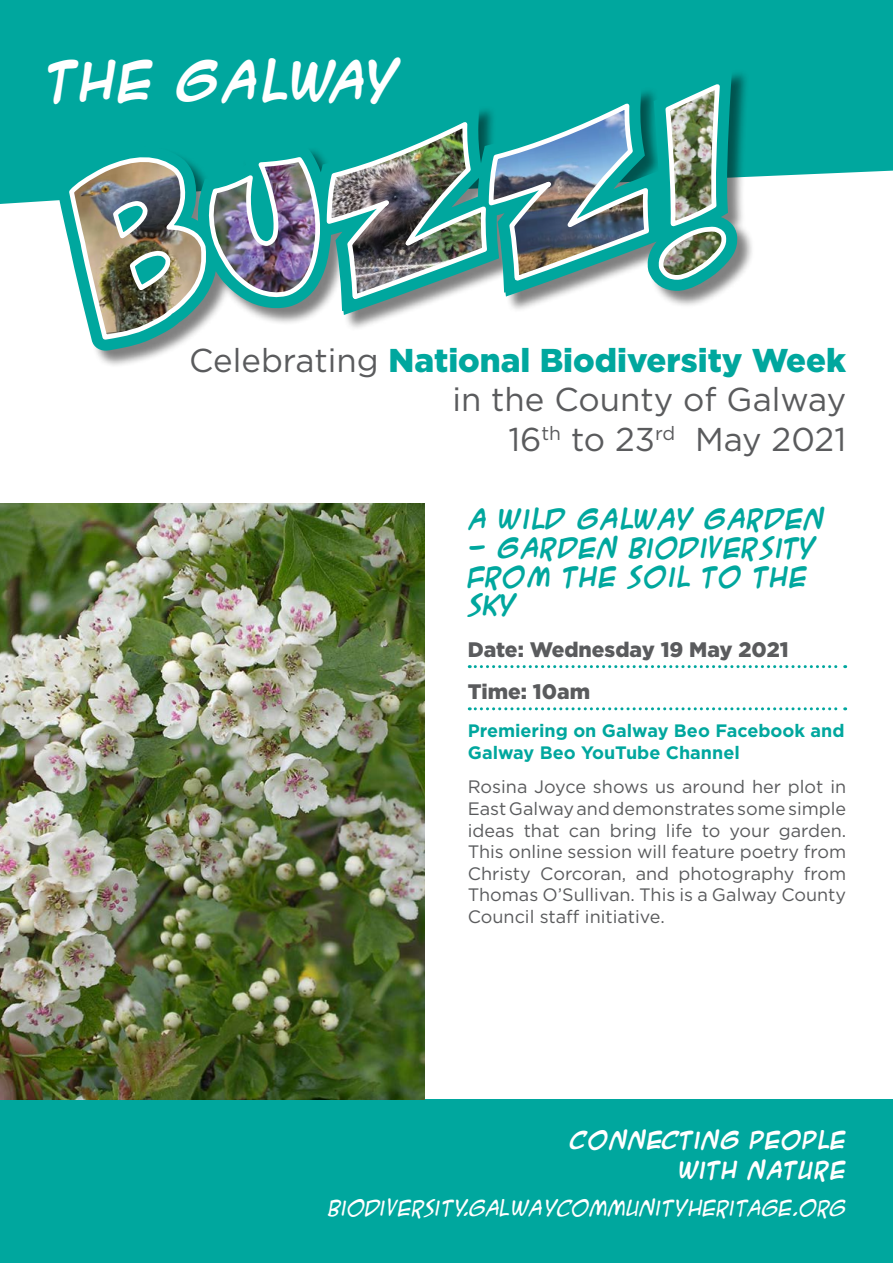
<style>
.page{position:relative;width:893px;height:1263px;background:#fff}
.page>*{position:absolute;margin:0;border:0;box-sizing:border-box;transform-origin:0 0}
.t1{font:700 47.55px "ACME Secret Agent";color:#fff}
.t2{font:33px/39.6px "Gotham";color:#5a5b5d;text-align:right}
.t3{font:700 24px/28.8px "ACME Secret Agent";color:#00a79e}
.t4{font:italic 21px "ACME Secret Agent";color:#fff}
.t5{font:900 21px/42.2px "Gotham";color:#5a5b5d}
.t6{font:700 21px/30px "ACME Secret Agent";color:#fff;text-align:right}
.t7{font:18px/21.6px "Gotham";color:#5a5b5d;text-align:justify}
.t8{font:700 18px/21.6px "Gotham";color:#00a79e}
.s1{font-weight:900;color:#00a79e}
</style>
<div class="page">
<div style="left:0;top:0;width:893px;height:204px;background:#00a79e"></div>
<div style="left:58px;top:68px;width:696px;height:300px;background:#000;opacity:.5"></div>
<svg style="left:57px;top:66px;width:681px;height:285px;fill:#00a79e"></svg>
<img style="left:66px;top:154px;width:252px;height:183px">
<img style="left:324px;top:79px;width:406px;height:224px">
<div style="left:0;top:1099px;width:893px;height:164px;background:#00a79e"></div>
<svg style="left:469px;top:665px;width:377px;height:3px"></svg>
<svg style="left:469px;top:707px;width:377px;height:3px"></svg>
<img style="left:0;top:503px;width:424px;height:596px">
<h1 class="t1" style="left:46px;top:42px;width:356px">THE GALWAY</h1>
<h2 class="t2" style="left:189px;top:339px;width:658px">Celebrating <span class="s1">National Biodiversity Week </span>in the County of Galway<br>16<sup>th</sup> to 23<sup>rd</sup> May 2021</h2>
<h3 class="t3" style="left:468px;top:504px;width:359px">A WILD GALWAY GARDEN</h3>
<h3 class="t3" style="left:468px;top:533px;width:350px">- GARDEN BIODIVERSITY<br>FROM THE SOIL TO THE<br>SKY</h3>
<p class="t5" style="left:468px;top:628px;width:322px">Date: Wednesday 19 May 2021<br>Time: 10am</p>
<p class="t8" style="left:468px;top:720px;width:378px">Premiering on Galway Beo Facebook and<br>Galway Beo YouTube Channel</p>
<p class="t7" style="left:468px;top:776px;width:380px">Rosina Joyce shows us around her plot in East Galway and demonstrates some simple ideas that can bring life to your garden.<br>This online session will feature poetry from Christy Corcoran, and photography from Thomas O’Sullivan. This is a Galway County Council staff initiative.</p>
<p class="t6" style="left:571px;top:1124px;width:277px">CONNECTING PEOPLE<br>WITH NATURE</p>
<p class="t4" style="left:329px;top:1192px;width:519px">BIODIVERSITY.GALWAYCOMMUNITYHERITAGE.ORG</p>
</div>
